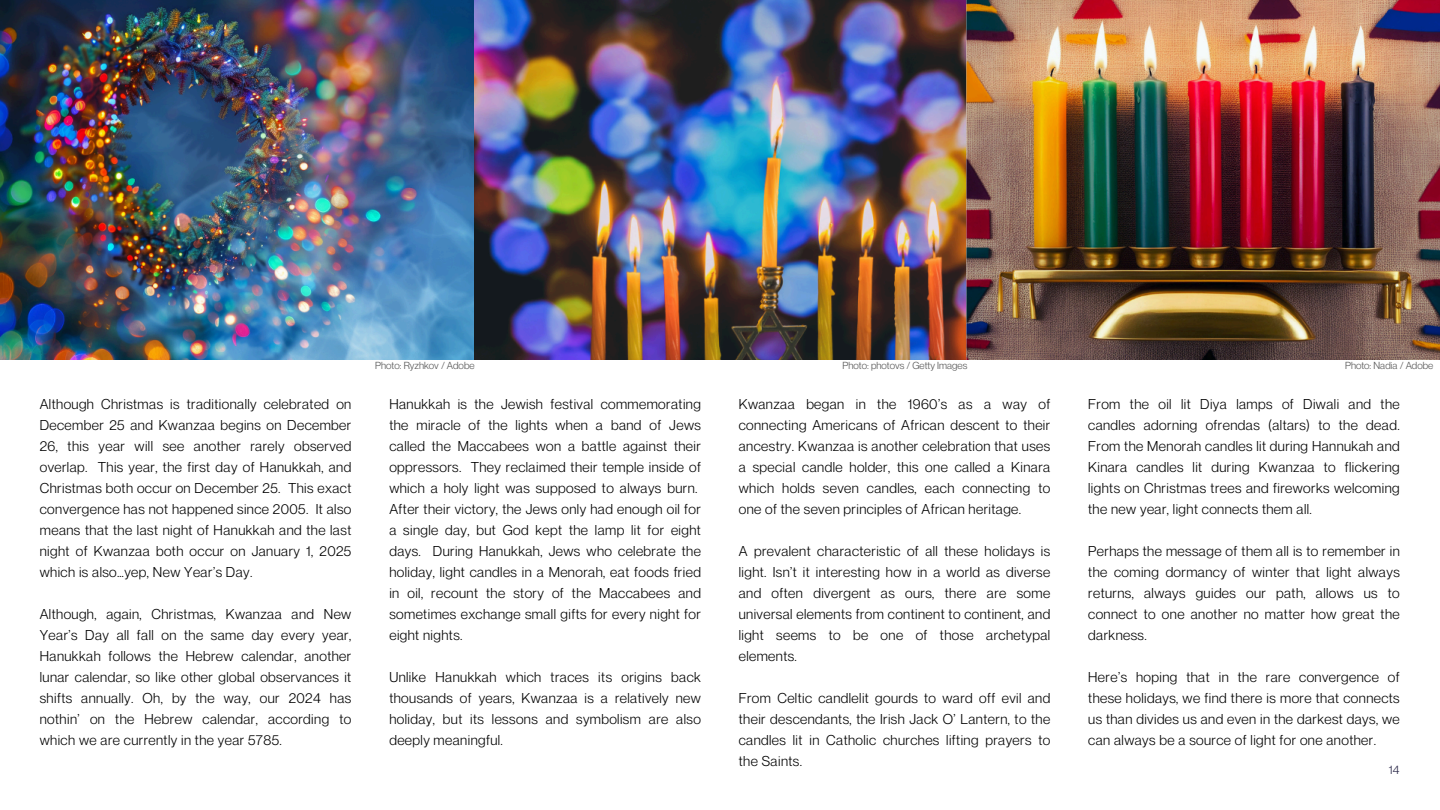
<style>
.page{position:relative;width:1440px;height:810px;background:#fff}
.page>*{position:absolute;margin:0;border:0;box-sizing:border-box;transform-origin:0 0}
.t1{font:14px/21px "Neue Montreal";letter-spacing:.03em;color:#000;text-align:justify}
.t2{font:12px "Neue Montreal";color:#2c2a4a}
.t3{font:10px "Neue Montreal";color:#545454}
</style>
<div class="page">
<img style="left:0;top:0;width:1440px;height:360px">
<p class="t1" style="left:40px;top:393px;width:313px">Although Christmas is traditionally celebrated on December 25 and Kwanzaa begins on December 26, this year will see another rarely observed overlap. This year, the first day of Hanukkah, and Christmas both occur on December 25. This exact convergence has not happened since 2005. It also means that the last night of Hanukkah and the last night of Kwanzaa both occur on January 1, 2025 which is also…yep, New Year’s Day.</p>
<p class="t1" style="left:40px;top:603px;width:313px">Although, again, Christmas, Kwanzaa and New Year’s Day all fall on the same day every year, Hanukkah follows the Hebrew calendar, another lunar calendar, so like other global observances it shifts annually. Oh, by the way, our 2024 has nothin’ on the Hebrew calendar, according to which we are currently in the year 5785.</p>
<p class="t3" style="left:375px;top:359px;width:101px">Photo: Ryzhkov / Adobe</p>
<p class="t3" style="left:843px;top:359px;width:126px">Photo: photovs / Getty Images</p>
<p class="t3" style="left:1345px;top:359px;width:90px">Photo: Nadia / Adobe</p>
<p class="t1" style="left:389px;top:393px;width:313px;text-align:left">Hanukkah is the Jewish festival commemorating the miracle of the lights when a band of Jews called the Maccabees won a battle against their oppressors. They reclaimed their temple inside of which a holy light was supposed to always burn.<br>After their victory, the Jews only had enough oil for a single day, but God kept the lamp lit for eight days. During Hanukkah, Jews who celebrate the holiday, light candles in a Menorah, eat foods fried in oil, recount the story of the Maccabees and sometimes exchange small gifts for every night for eight nights.</p>
<p class="t1" style="left:389px;top:666px;width:313px">Unlike Hanukkah which traces its origins back thousands of years, Kwanzaa is a relatively new holiday, but its lessons and symbolism are also deeply meaningful.</p>
<p class="t1" style="left:739px;top:393px;width:313px">Kwanzaa began in the 1960’s as a way of connecting Americans of African descent to their ancestry. Kwanzaa is another celebration that uses a special candle holder, this one called a Kinara which holds seven candles, each connecting to one of the seven principles of African heritage.</p>
<p class="t1" style="left:739px;top:540px;width:313px">A prevalent characteristic of all these holidays is light. Isn’t it interesting how in a world as diverse and often divergent as ours, there are some universal elements from continent to continent, and light seems to be one of those archetypal elements.</p>
<p class="t1" style="left:739px;top:687px;width:313px">From Celtic candlelit gourds to ward off evil and their descendants, the Irish Jack O’ Lantern, to the candles lit in Catholic churches lifting prayers to the Saints.</p>
<p class="t1" style="left:1088px;top:393px;width:313px">From the oil lit Diya lamps of Diwali and the candles adorning ofrendas (altars) to the dead.<br>From the Menorah candles lit during Hannukah and Kinara candles lit during Kwanzaa to flickering lights on Christmas trees and fireworks welcoming the new year, light connects them all.</p>
<p class="t1" style="left:1088px;top:540px;width:313px">Perhaps the message of them all is to remember in the coming dormancy of winter that light always returns, always guides our path, allows us to connect to one another no matter how great the darkness.</p>
<p class="t1" style="left:1088px;top:666px;width:313px">Here’s hoping that in the rare convergence of these holidays, we find there is more that connects us than divides us and even in the darkest days, we can always be a source of light for one another.</p>
<p class="t2" style="left:1389px;top:762px;width:12px">14</p>
</div>
